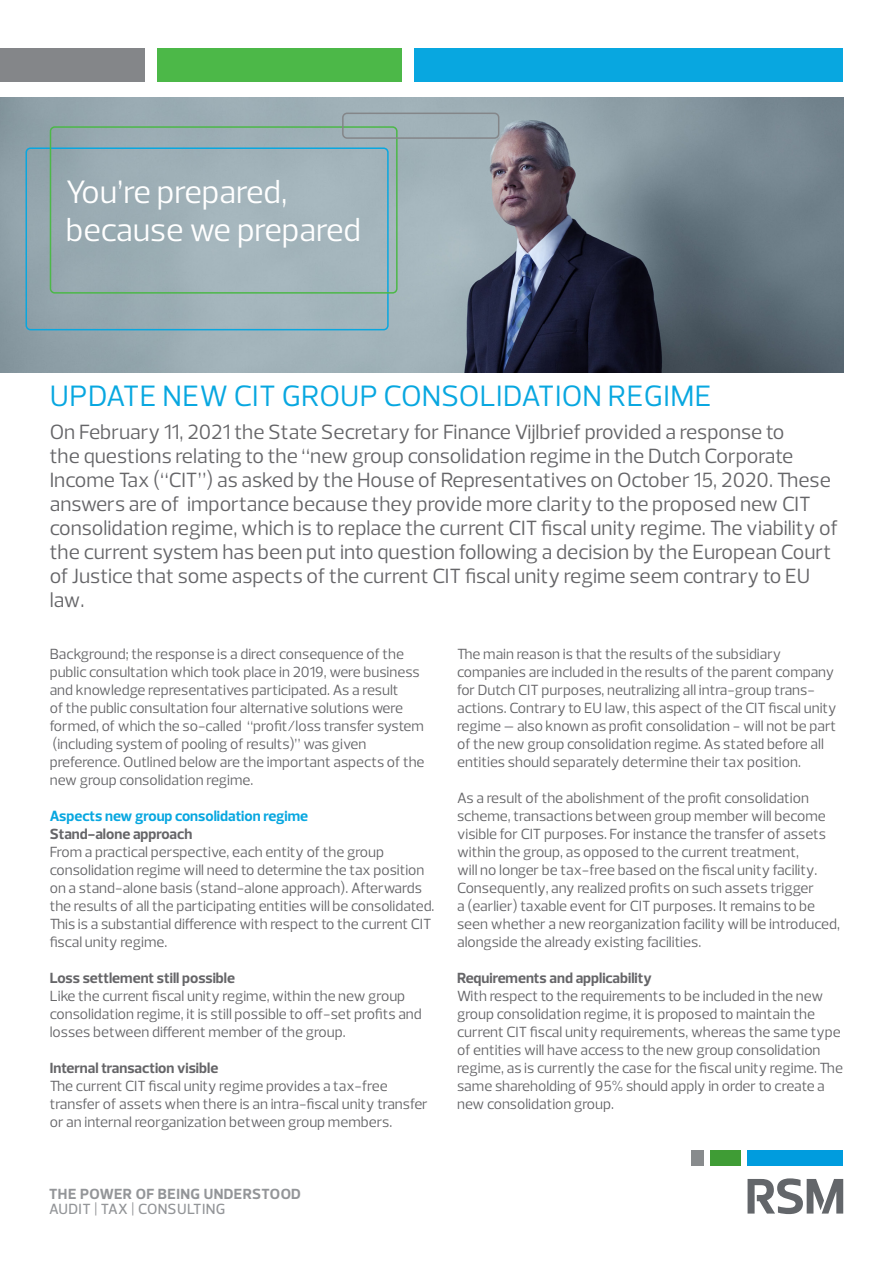
<style>
.page{position:relative;width:893px;height:1263px;background:#fff}
.page>*{position:absolute;margin:0;border:0;box-sizing:border-box;transform-origin:0 0}
.t1{font:33px/37.5px "Prelo";color:#fff}
.Cover_heading{font:30px "Prelo";letter-spacing:.015em;color:#08a7e0}
.Cover_description{font:21px/24px "Prelo";color:#656568}
.Body{font:15px/18px "Prelo";color:#656568}
.Subhead{font:15px/18px "Prelo";color:#656568}
.Subhead-2{font:700 15px "Prelo";color:#656568}
.Subhead-3{font:700 15px "Prelo";color:#08a7e0}
.Power_of_being_under{font:700 15px "Prelo";letter-spacing:.03em;color:#939598}
.Power_of_being_under-2{font:500 15px "Prelo";letter-spacing:.02em;color:#939598}
</style>
<div class="page">
<img style="left:0;top:98px;width:843px;height:274px">
<div style="left:26px;top:147px;width:363px;height:183px;border:2px solid #08a7e0;border-radius:4px"></div>
<div style="left:50px;top:126px;width:348px;height:168px;border:2px solid #4cb848;border-radius:4px"></div>
<div style="left:342px;top:113px;width:157px;height:26px;border:2px solid #848689;border-radius:4px"></div>
<div style="left:747px;top:1150px;width:96px;height:16px;background:#009cde"></div>
<div style="left:691px;top:1150px;width:12px;height:16px;background:#888b8d"></div>
<div style="left:710px;top:1150px;width:31px;height:16px;background:#3f9c35"></div>
<svg style="left:747px;top:1178px;width:96px;height:36px"></svg>
<div style="left:157px;top:49px;width:245px;height:33px;background:#4cb848"></div>
<div style="left:415px;top:49px;width:428px;height:33px;background:#08a7e0"></div>
<div style="left:0;top:49px;width:145px;height:33px;background:#848689"></div>
<p class="t1" style="left:66px;top:174px;width:297px">You’re prepared, because we prepared</p>
<p class="Cover_heading" style="left:50px;top:378px;width:663px">UPDATE NEW CIT GROUP CONSOLIDATION REGIME</p>
<p class="Cover_description" style="left:50px;top:420px;width:790px">On February 11, 2021 the State Secretary for Finance Vijlbrief provided a response to<br>the questions relating to the “new group consolidation regime in the Dutch Corporate Income Tax (“CIT”) as asked by the House of Representatives on October 15, 2020. These answers are of importance because they provide more clarity to the proposed new CIT consolidation regime, which is to replace the current CIT fiscal unity regime. The viability of the current system has been put into question following a decision by the European Court of Justice that some aspects of the current CIT fiscal unity regime seem contrary to EU law.</p>
<p class="Subhead" style="left:50px;top:645px;width:376px">Background; the response is a direct consequence of the public consultation which took place in 2019, were business and knowledge representatives participated. As a result<br>of the public consultation four alternative solutions were formed, of which the so-called “profit/loss transfer system</p>
<p class="Subhead" style="left:50px;top:735px;width:376px">(including system of pooling of results)” was given preference. Outlined below are the important aspects of the new group consolidation regime.</p>
<p class="Subhead-3" style="left:50px;top:807px;width:260px">Aspects new group consolidation regime</p>
<p class="Subhead-2" style="left:50px;top:825px;width:144px">Stand-alone approach</p>
<p class="Subhead" style="left:50px;top:843px;width:386px">From a practical perspective, each entity of the group consolidation regime will need to determine the tax position on a stand-alone basis (stand-alone approach). Afterwards the results of all the participating entities will be consolidated.<br>This is a substantial difference with respect to the current CIT fiscal unity regime.</p>
<p class="Subhead-2" style="left:50px;top:969px;width:187px">Loss settlement still possible</p>
<p class="Subhead" style="left:50px;top:987px;width:374px">Like the current fiscal unity regime, within the new group consolidation regime, it is still possible to off-set profits and losses between different member of the group.</p>
<p class="Subhead-2" style="left:50px;top:1059px;width:170px">Internal transaction visible</p>
<p class="Body" style="left:50px;top:1077px;width:380px">The current CIT fiscal unity regime provides a tax-free transfer of assets when there is an intra-fiscal unity transfer or an internal reorganization between group members.</p>
<p class="Power_of_being_under" style="left:49px;top:1185px;width:253px">THE POWER OF BEING UNDERSTOOD</p>
<p class="Power_of_being_under-2" style="left:49px;top:1200px;width:178px">AUDIT | TAX | CONSULTING</p>
<p class="Body" style="left:457px;top:645px;width:378px">The main reason is that the results of the subsidiary companies are included in the results of the parent company</p>
<p class="Body" style="left:457px;top:681px;width:381px">for Dutch CIT purposes, neutralizing all intra-group trans&shy;actions. Contrary to EU law, this aspect of the CIT fiscal unity regime – also known as profit consolidation - will not be part of the new group consolidation regime. As stated before all entities should separately determine their tax position.</p>
<p class="Body" style="left:457px;top:789px;width:384px">As a result of the abolishment of the profit consolidation scheme, transactions between group member will become visible for CIT purposes. For instance the transfer of assets within the group, as opposed to the current treatment,<br>will no longer be tax-free based on the fiscal unity facility.<br>Consequently, any realized profits on such assets trigger<br>a (earlier) taxable event for CIT purposes. It remains to be seen whether a new reorganization facility will be introduced, alongside the already existing facilities.</p>
<p class="Subhead-2" style="left:457px;top:969px;width:196px">Requirements and applicability</p>
<p class="Body" style="left:457px;top:987px;width:387px">With respect to the requirements to be included in the new group consolidation regime, it is proposed to maintain the current CIT fiscal unity requirements, whereas the same type of entities will have access to the new group consolidation regime, as is currently the case for the fiscal unity regime. The same shareholding of 95% should apply in order to create a new consolidation group.</p>
</div>
